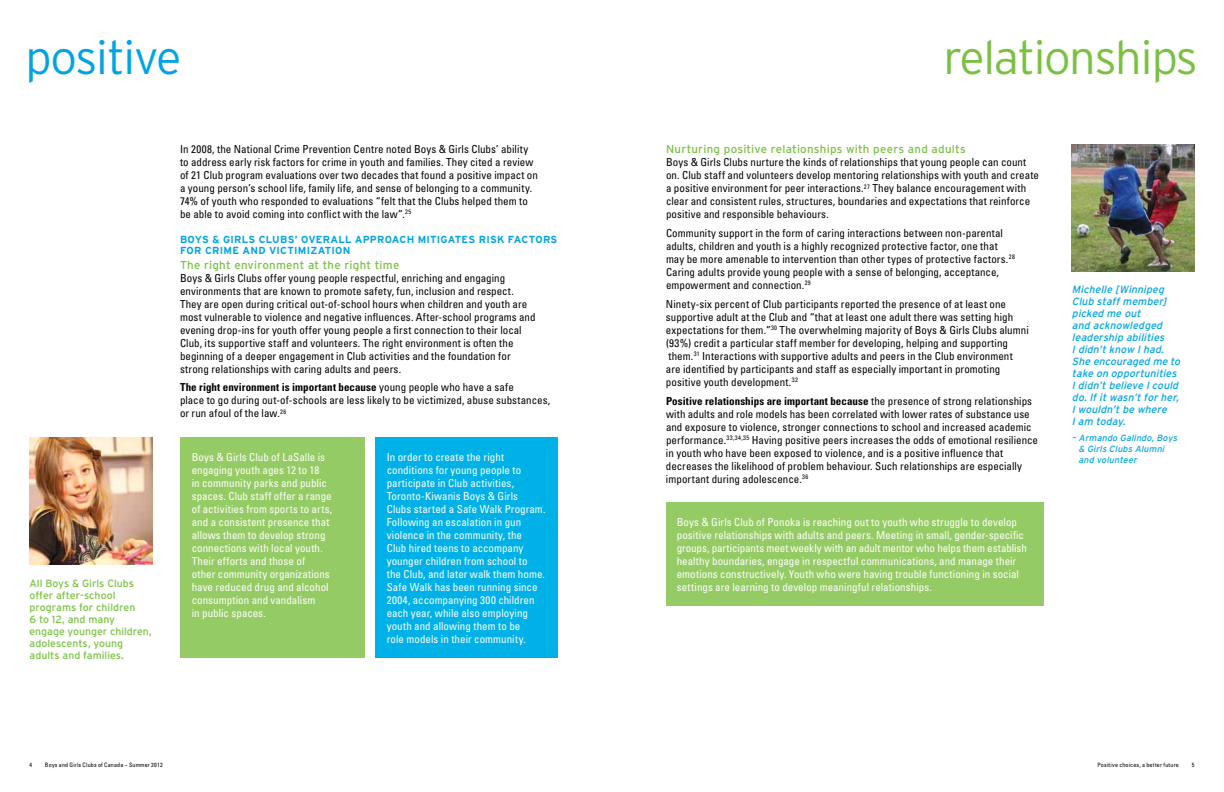
<style>
.page{position:relative;width:1224px;height:792px;background:#fff}
.page>*{position:absolute;margin:0;border:0;box-sizing:border-box;transform-origin:0 0}
.t1{font:300 47px "Interstate";letter-spacing:-.03em;color:#7ac143}
.t2{font:300 47px "Interstate";letter-spacing:-.03em;color:#00a4e3}
.t3{font:11.5px "Interstate";letter-spacing:.025em;color:#7ac143}
.t4{font:condensed 11px/13px "Univers";letter-spacing:.005em;color:#000}
.t5{font:condensed 11px/13px "Univers";letter-spacing:.005em;color:#fff}
.t6{font:italic 10.5px/12px "Interstate";color:#00a4e3}
.t7{font:10.5px/12px "Interstate";color:#7ac143}
.t8{font:700 10.2px/11px "Interstate";letter-spacing:.02em;color:#00a4e3}
.t9{font:italic 9px/11px "Interstate";color:#00a4e3}
.t10{font:condensed 6px "Univers";letter-spacing:.03em;color:#000}
.s1{font-weight:700}
</style>
<div class="page">
<div style="left:180px;top:437px;width:184px;height:221px;background:#95cb64"></div>
<div style="left:375px;top:437px;width:183px;height:221px;background:#00b1e8"></div>
<img style="left:1072px;top:144px;width:123px;height:127px">
<div style="left:666px;top:502px;width:378px;height:104px;background:#95cb64"></div>
<img style="left:29px;top:437px;width:123px;height:127px">
<h1 class="t2" style="left:26px;top:31px;width:158px">positive</h1>
<p class="t7" style="left:29px;top:577px;width:124px">All Boys &amp; Girls Clubs offer after-school programs for children<br>6 to 12, and many engage younger children, adolescents, young adults and families.</p>
<p class="t4" style="left:180px;top:142px;width:360px">In 2008, the National Crime Prevention Centre noted Boys &amp; Girls Clubs’ ability to address early risk factors for crime in youth and families. They cited a review of 21 Club program evaluations over two decades that found a positive impact on a young person’s school life, family life, and sense of belonging to a community.<br>74% of youth who responded to evaluations “felt that the Clubs helped them to be able to avoid coming into conflict with the law”.<sup>25</sup></p>
<p class="t8" style="left:180px;top:234px;width:379px">BOYS &amp; GIRLS CLUBS’ OVERALL APPROACH MITIGATES RISK FACTORS<br>FOR CRIME AND VICTIMIZATION</p>
<p class="t3" style="left:180px;top:258px;width:221px">The right environment at the right time</p>
<p class="t4" style="left:180px;top:271px;width:357px">Boys &amp; Girls Clubs offer young people respectful, enriching and engaging environments that are known to promote safety, fun, inclusion and respect.<br>They are open during critical out-of-school hours when children and youth are most vulnerable to violence and negative influences. After-school programs and evening drop-ins for youth offer young people a first connection to their local Club, its supportive staff and volunteers. The right environment is often the beginning of a deeper engagement in Club activities and the foundation for strong relationships with caring adults and peers.</p>
<p class="t4" style="left:180px;top:381px;width:372px"><span class="s1">The right environment is important because</span> young people who have a safe<br>place to go during out-of-schools are less likely to be victimized, abuse substances, or run afoul of the law.<sup>26</sup></p>
<p class="t5" style="left:192px;top:451px;width:142px">Boys &amp; Girls Club of LaSalle is engaging youth ages 12 to 18<br>in community parks and public spaces. Club staff offer a range of activities from sports to arts, and a consistent presence that allows them to develop strong connections with local youth.<br>Their efforts and those of<br>other community organizations have reduced drug and alcohol consumption and vandalism<br>in public spaces.</p>
<p class="t5" style="left:387px;top:451px;width:160px">In order to create the right conditions for young people to participate in Club activities,<br>Toronto-Kiwanis Boys &amp; Girls<br>Clubs started a Safe Walk Program.<br>Following an escalation in gun violence in the community, the<br>Club hired teens to accompany younger children from school to<br>the Club, and later walk them home.<br>Safe Walk has been running since<br>2004, accompanying 300 children each year, while also employing youth and allowing them to be<br>role models in their community.</p>
<h1 class="t1" style="left:944px;top:31px;width:256px">relationships</h1>
<p class="t3" style="left:666px;top:143px;width:301px">N urturing positive relationships with peers and adults</p>
<p class="t4" style="left:666px;top:156px;width:375px">Boys &amp; Girls Clubs nurture the kinds of relationships that young people can count on. Club staff and volunteers develop mentoring relationships with youth and create a positive environment for peer interactions.<sup>27</sup> They balance encouragement with clear and consistent rules, structures, boundaries and expectations that reinforce positive and responsible behaviours.</p>
<p class="t4" style="left:666px;top:226px;width:350px">Community support in the form of caring interactions between non-parental adults, children and youth is a highly recognized protective factor, one that may be more amenable to intervention than other types of protective factors.<sup>28<br></sup>Caring adults provide young people with a sense of belonging, acceptance, empowerment and connection.<sup>29</sup></p>
<p class="t4" style="left:666px;top:297px;width:364px">Ninety-six percent of Club participants reported the presence of at least one supportive adult at the Club and “that at least one adult there was setting high expectations for them.”<sup>30</sup> The overwhelming majority of Boys &amp; Girls Clubs alumni (93%) credit a particular staff member for developing, helping and supporting them.<sup>31</sup> Interactions with supportive adults and peers in the Club environment<br>are identified by participants and staff as especially important in promoting positive youth development.<sup>32</sup></p>
<p class="t4" style="left:666px;top:394px;width:374px"><span class="s1">Positive relationships are important because</span> the presence of strong relationships with adults and role models has been correlated with lower rates of substance use and exposure to violence, stronger connections to school and increased academic performance.<sup>33,34,35</sup> Having positive peers increases the odds of emotional resilience in youth who have been exposed to violence, and is a positive influence that decreases the likelihood of problem behaviour. Such relationships are especially important during adolescence.<sup>36</sup></p>
<p class="t5" style="left:677px;top:515px;width:352px">Boys &amp; Girls Club of Ponoka is reaching out to youth who struggle to develop positive relationships with adults and peers. Meeting in small, gender-specific groups, participants meet weekly with an adult mentor who helps them establish healthy boundaries, engage in respectful communications, and manage their emotions constructively. Youth who were having trouble functioning in social settings are learning to develop meaningful relationships.</p>
<p class="t6" style="left:1072px;top:284px;width:112px">Michelle [Winnipeg<br>Club staffmember] picked me out<br>and acknowledged leadership abilities<br>I didn’tknow I had.<br>She encouraged me to take on opportunities<br>I didn’tbelieve I could do.Ifitwasn’tforher,<br>I wouldn’tbe where<br>I am today.</p>
<p class="t9" style="left:1079px;top:432px;width:102px;text-indent:-7px">– Armando Galindo,Boys &amp; Girls Clubs Alumni and volunteer</p>
<p class="t10" style="left:29px;top:761px;width:4px">4</p>
<p class="t10" style="left:45px;top:761px;width:119px">Boys and Girls Clubs of Canada – Summer 2012</p>
<p class="t10" style="left:1097px;top:761px;width:83px">Positive choices, a better future</p>
<p class="t10" style="left:1192px;top:761px;width:4px">5</p>
</div>
